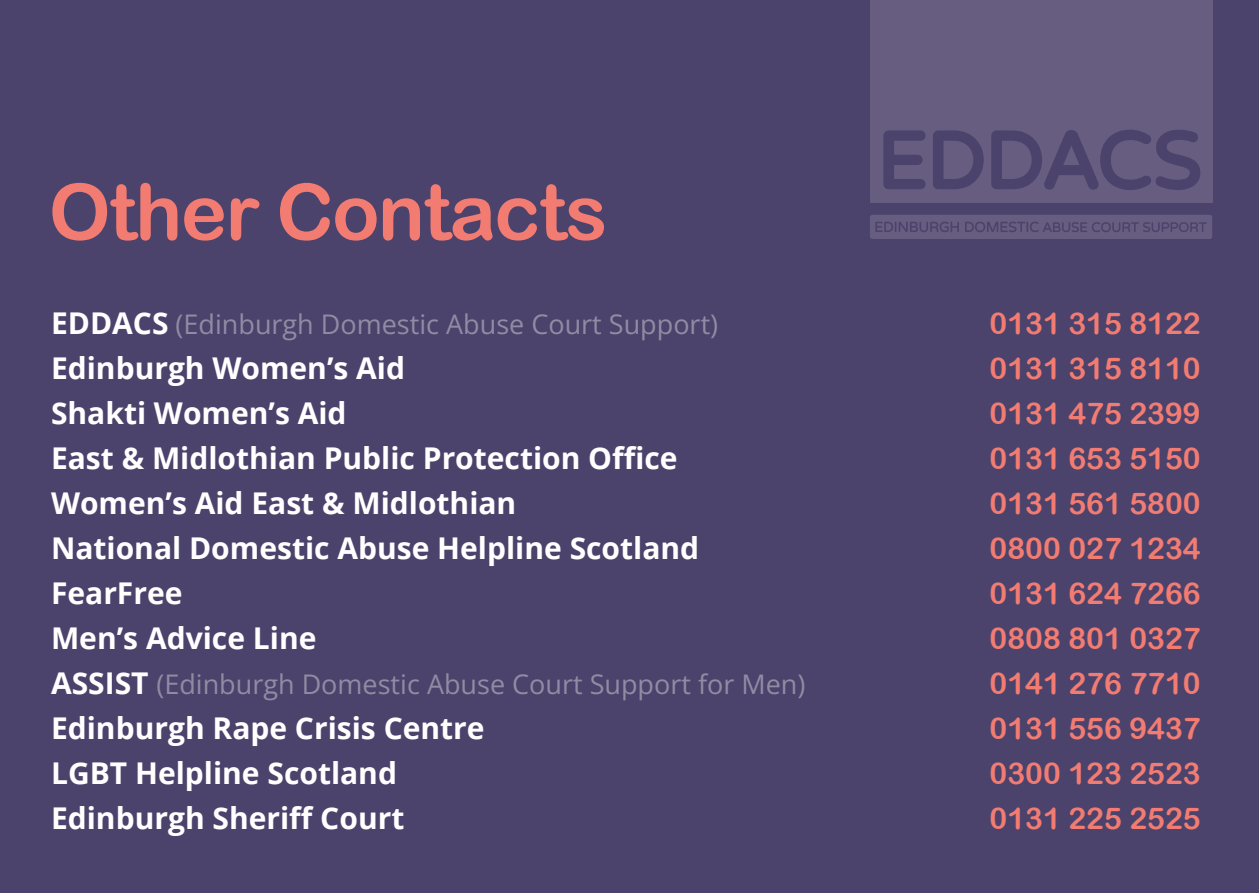
<style>
.page{position:relative;width:1259px;height:893px;background:#4c436c}
.page>*{position:absolute;margin:0;border:0;box-sizing:border-box;transform-origin:0 0}
.t1{font:78px "Arial Rounded MT Bold";letter-spacing:-.02em;color:#f37c72}
.t2{font:700 30px "Open Sans";color:#fff}
.t3{font:30px "Arial Rounded MT Bold";color:#f37c72}
.t4{font:27px "Open Sans";color:#938aa3}
.s1{font-weight:700;font-size:30px;color:#fff}
</style>
<div class="page">
<div style="left:870px;top:0;width:342px;height:202px;background:#675d80"></div>
<div style="left:870px;top:215px;width:342px;height:24px;background:#675d80;border-radius:3px"></div>
<svg style="left:875px;top:222px;width:84px;height:10px"></svg>
<svg style="left:965px;top:222px;width:241px;height:10px"></svg>
<svg style="left:883px;top:130px;width:42px;height:59px"></svg>
<svg style="left:933px;top:130px;width:50px;height:59px"></svg>
<svg style="left:991px;top:130px;width:209px;height:60px"></svg>
<h1 class="t1" style="left:49px;top:166px;width:560px">Other Contacts</h1>
<p class="t4" style="left:51px;top:306px;width:668px"><span class="s1">EDDACS</span> (Edinburgh Domestic Abuse Court Support)</p>
<p class="t3" style="left:989px;top:306px;width:213px">0131 315 8122</p>
<p class="t2" style="left:51px;top:347px;width:355px">Edinburgh Women’s Aid</p>
<p class="t3" style="left:989px;top:351px;width:213px">0131 315 8110</p>
<p class="t2" style="left:51px;top:392px;width:297px">Shakti Women’s Aid</p>
<p class="t3" style="left:989px;top:396px;width:213px">0131 475 2399</p>
<p class="t2" style="left:51px;top:437px;width:628px">East &amp; Midlothian Public Protection Office</p>
<p class="t3" style="left:989px;top:441px;width:213px">0131 653 5150</p>
<p class="t2" style="left:51px;top:482px;width:467px">Women’s Aid East &amp; Midlothian</p>
<p class="t3" style="left:989px;top:486px;width:213px">0131 561 5800</p>
<p class="t2" style="left:51px;top:527px;width:650px">National Domestic Abuse Helpline Scotland</p>
<p class="t3" style="left:989px;top:531px;width:213px">0800 027 1234</p>
<p class="t2" style="left:51px;top:572px;width:133px">FearFree</p>
<p class="t3" style="left:989px;top:576px;width:213px">0131 624 7266</p>
<p class="t2" style="left:51px;top:617px;width:267px">Men’s Advice Line</p>
<p class="t3" style="left:989px;top:621px;width:213px">0808 801 0327</p>
<p class="t4" style="left:51px;top:666px;width:756px"><span class="s1">ASSIST</span> (Edinburgh Domestic Abuse Court Support for Men)</p>
<p class="t3" style="left:989px;top:666px;width:213px">0141 276 7710</p>
<p class="t2" style="left:51px;top:707px;width:435px">Edinburgh Rape Crisis Centre</p>
<p class="t3" style="left:989px;top:711px;width:213px">0131 556 9437</p>
<p class="t2" style="left:51px;top:752px;width:347px">LGBT Helpline Scotland</p>
<p class="t3" style="left:989px;top:756px;width:213px">0300 123 2523</p>
<p class="t2" style="left:51px;top:797px;width:355px">Edinburgh Sheriff Court</p>
<p class="t3" style="left:989px;top:801px;width:213px">0131 225 2525</p>
</div>
